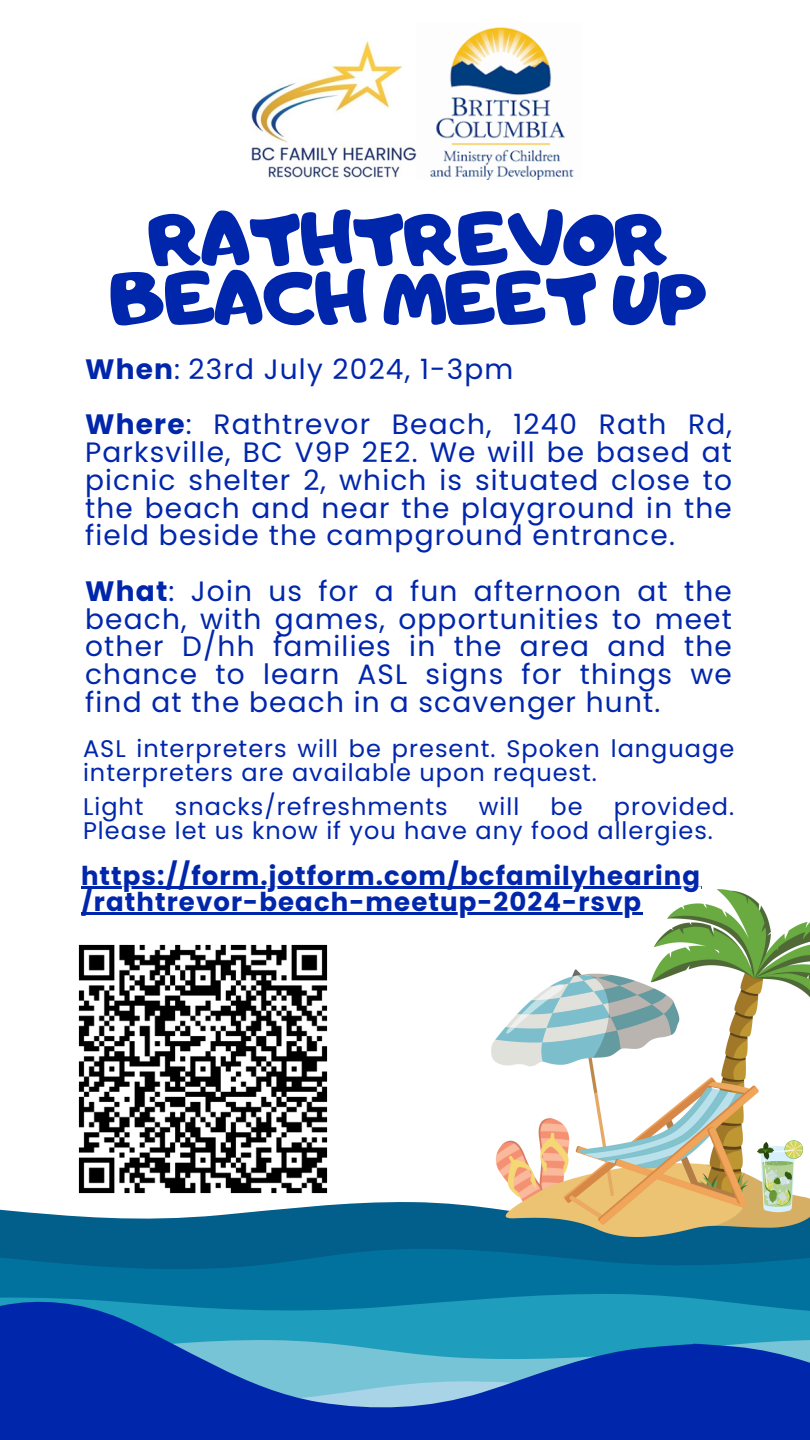
<style>
.page{position:relative;width:810px;height:1440px;background:#fff}
.page>*{position:absolute;margin:0;border:0;box-sizing:border-box;transform-origin:0 0}
.t1{font:72px/59.2px "Adigiana Toybox";letter-spacing:-.035em;color:#0026ac;text-align:center}
.t2{font:28px/27.8px "Poppins";letter-spacing:.04em;color:#0026ac;text-align:justify}
.t3{font:700 26px "Poppins";letter-spacing:.04em;color:#0026ac}
.t4{font:24px/24px "Poppins";letter-spacing:.04em;color:#0026ac}
.s1{font-weight:700}
</style>
<div class="page">
<svg style="left:0;top:1202px;width:810px;height:40px;fill:#025e8a"></svg>
<svg style="left:0;top:1242px;width:810px;height:51px;background:#016a96"></svg>
<svg style="left:0;top:1293px;width:810px;height:12px;background:#0477a0"></svg>
<svg style="left:0;top:1297px;width:700px;height:8px;background:#0e83ab"></svg>
<svg style="left:0;top:1305px;width:810px;height:135px;background:#1a5cb7"></svg>
<img style="left:492px;top:890px;width:318px;height:347px">
<img style="left:251px;top:27px;width:323px;height:153px">
<img style="left:78px;top:944px;width:250px;height:250px">
<hr style="left:81px;top:887px;width:620px;height:2px;background:#0026ac">
<hr style="left:81px;top:912px;width:561px;height:2px;background:#0026ac">
<p class="t1" style="left:110px;top:209px;width:600px">RATHTREVOR<br>BEACH MEET UP</p>
<h3 class="t2" style="left:85px;top:355px;width:430px"><span class="s1">When</span>: 23rd July 2024, 1-3pm</h3>
<h3 class="t2" style="left:85px;top:411px;width:648px"><span class="s1">Where</span>: Rathtrevor Beach, 1240 Rath Rd, Parksville, BC V9P 2E2. We will be based at picnic shelter 2, which is situated close to the beach and near the playground in the field beside the campground entrance.</h3>
<p class="t2" style="left:85px;top:577px;width:648px"><span class="s1">What</span>: Join us for a fun afternoon at the beach, with games, opportunities to meet other D/hh families in the area and the chance to learn ASL signs for things we find at the beach in a scavenger hunt.</p>
<p class="t4" style="left:83px;top:736px;width:653px">ASL interpreters will be present. Spoken language interpreters are available upon request.</p>
<p class="t4" style="left:83px;top:795px;width:62px">Light</p>
<p class="t4" style="left:175px;top:795px;width:274px">snacks/refreshments</p>
<p class="t4" style="left:479px;top:795px;width:42px">will</p>
<p class="t4" style="left:551px;top:795px;width:34px">be</p>
<p class="t4" style="left:83px;top:795px;width:653px;text-indent:531px">provided.<br>Please let us know if you have any food allergies.</p>
<p class="t3" style="left:81px;top:858px;width:621px">https://form.jotform.com/bcfamilyhearing</p>
<p class="t3" style="left:81px;top:883px;width:562px">/rathtrevor-beach-meetup-2024-rsvp</p>
</div>
